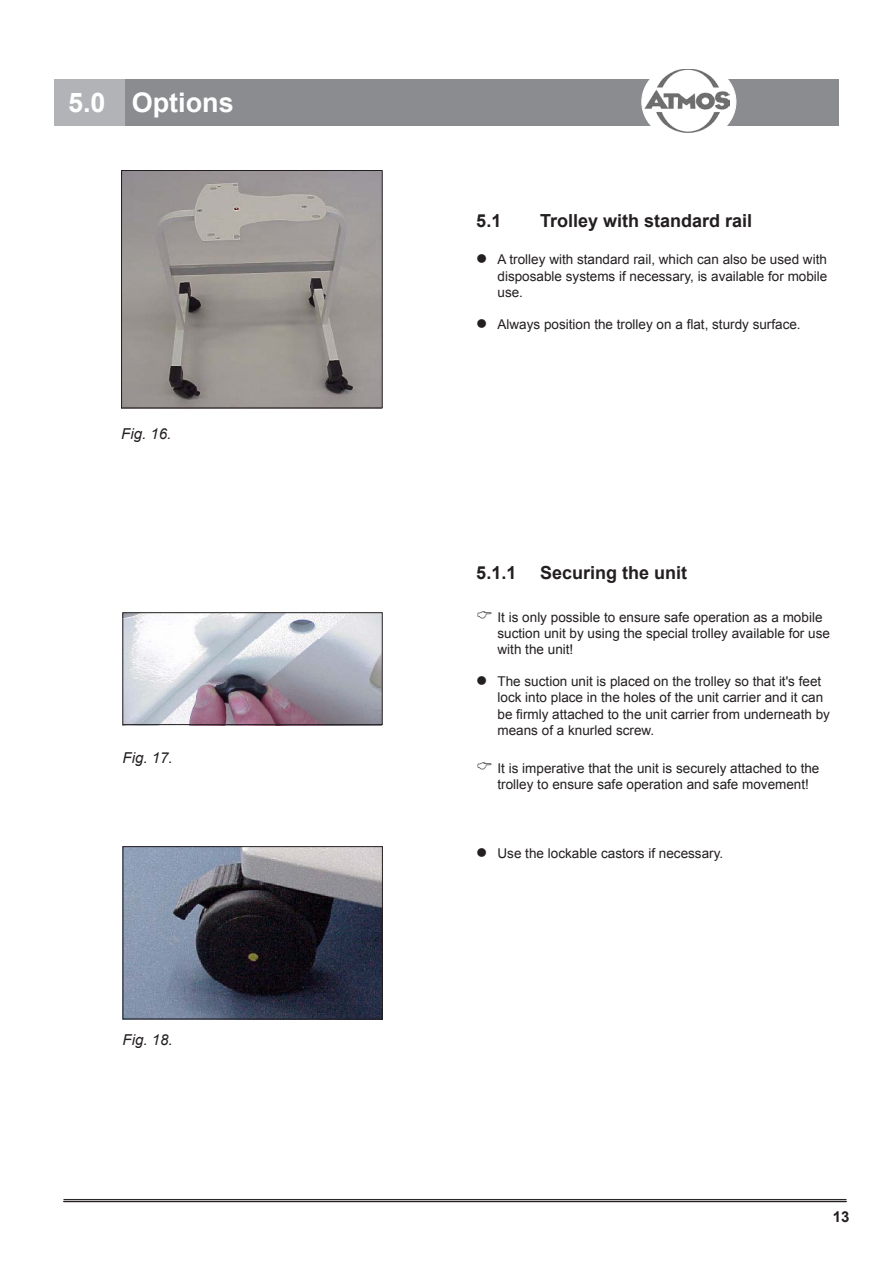
<style>
.page{position:relative;width:893px;height:1263px;background:#fff}
.page>*{position:absolute;margin:0;border:0;box-sizing:border-box;transform-origin:0 0}
.t1{font:700 27px "Arial";color:#fff}
.t2{font:700 18px "Arial";color:#231f20}
.t3{font:italic 15px "Arial";color:#231f20}
.t4{font:700 15px "Arial";color:#231f20}
.t5{font:13.5px/16.2px "Arial";color:#231f20}
</style>
<div class="page">
<hr style="left:64px;top:1199px;width:782px;height:1px;background:#231f20">
<hr style="left:64px;top:1201px;width:782px;height:1px;background:#231f20">
<div style="left:124px;top:79px;width:715px;height:47px;background:#8a8c8f"></div>
<div style="left:54px;top:79px;width:70px;height:47px;background:#b2b3b7"></div>
<div style="left:642px;top:62px;width:94px;height:80px;background:#fff;border-radius:50%"></div>
<img style="left:645px;top:69px;width:85px;height:64px">
<img style="left:125px;top:848px;width:256px;height:169px">
<div style="left:123px;top:846px;width:260px;height:173px;border:1px solid #231f20"></div>
<img style="left:122px;top:171px;width:260px;height:236px">
<hr style="left:121px;top:170px;width:261px;height:1px;background:#231f20">
<hr style="left:382px;top:170px;width:1px;height:238px;background:#231f20">
<hr style="left:121px;top:170px;width:1px;height:238px;background:#231f20">
<hr style="left:121px;top:407px;width:261px;height:1px;background:#231f20">
<img style="left:124px;top:614px;width:257px;height:109px">
<div style="left:122px;top:612px;width:261px;height:113px;border:1px solid #231f20"></div>
<h1 class="t1" style="left:68px;top:85px;width:167px">5.0 Options</h1>
<p class="t3" style="left:121px;top:424px;width:52px">Fig. 16.</p>
<p class="t3" style="left:123px;top:748px;width:52px">Fig. 17.</p>
<p class="t3" style="left:123px;top:1030px;width:52px">Fig. 18.</p>
<h2 class="t2" style="left:476px;top:208px;width:27px">5.1</h2>
<h2 class="t2" style="left:540px;top:208px;width:214px">Trolley with standard rail</h2>
<p class="t5" style="left:498px;top:252px;width:331px;text-align:justify;text-indent:-21px">● A trolley with standard rail, which can also be used with disposable systems if necessary, is available for mobile use.</p>
<p class="t5" style="left:476px;top:316px;width:326px">● Always position the trolley on a flat, sturdy surface.</p>
<h2 class="t2" style="left:476px;top:560px;width:42px">5.1.1</h2>
<h2 class="t2" style="left:540px;top:560px;width:149px">Securing the unit</h2>
<p class="t5" style="left:498px;top:609px;width:334px">It is only possible to ensure safe operation as a mobile suction unit by using the special trolley available for use with the unit!</p>
<p class="t5" style="left:498px;top:673px;width:334px;text-indent:-21px">● The suction unit is placed on the trolley so that it's feet lock into place in the holes of the unit carrier and it can be firmly attached to the unit carrier from underneath by means of a knurled screw.</p>
<p class="t5" style="left:498px;top:760px;width:323px">It is imperative that the unit is securely attached to the trolley to ensure safe operation and safe movement!</p>
<p class="t5" style="left:476px;top:845px;width:248px">● Use the lockable castors if necessary.</p>
<p class="t4" style="left:833px;top:1207px;width:18px">13</p>
</div>
